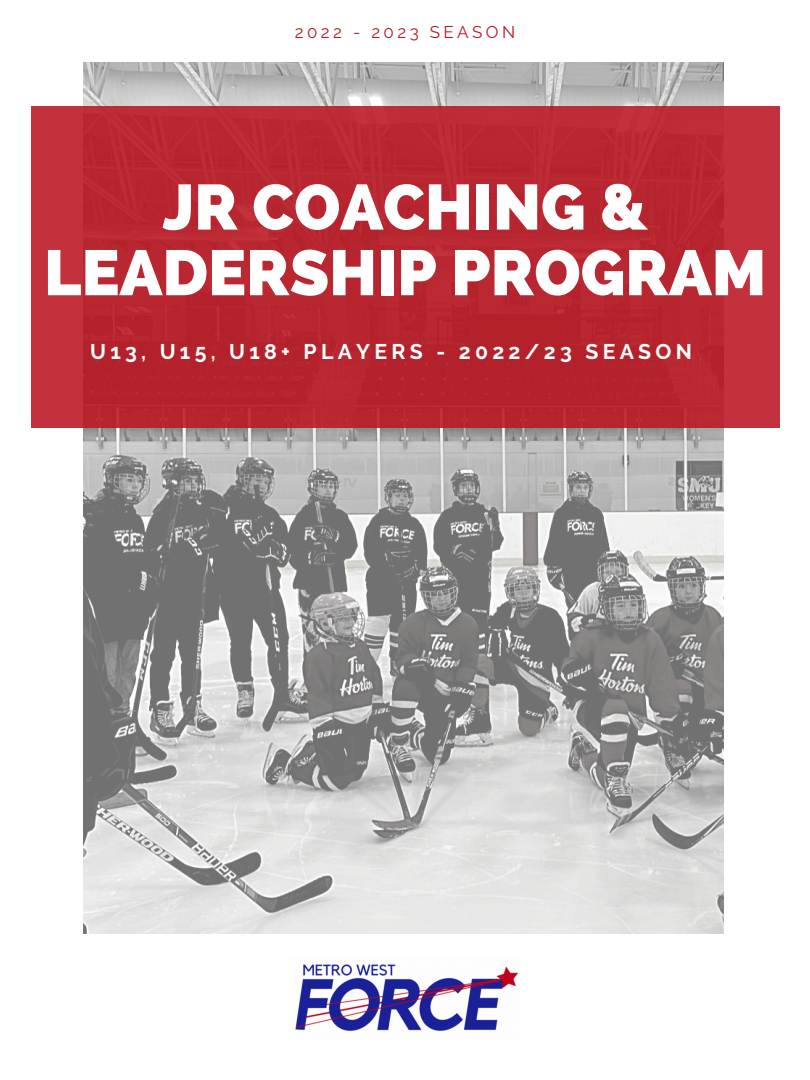
<style>
.page{position:relative;width:810px;height:1080px;background:#fff}
.page>*{position:absolute;margin:0;border:0;box-sizing:border-box;transform-origin:0 0}
.t1{font:800 63.75px/65.6px "Raleway";color:#fff;text-align:center}
.t2{font:700 21.25px "Raleway";letter-spacing:.2em;color:#fff}
.t3{font:17px "Raleway";letter-spacing:.2em;color:#bc1823}
</style>
<div class="page">
<img style="left:83px;top:62px;width:640px;height:872px">
<div style="left:31px;top:106px;width:748px;height:321px;background:#b92731"></div>
<img style="left:295px;top:964px;width:223px;height:67px">
<p class="t3" style="left:295px;top:22px;width:222px">2022 - 2023 SEASON</p>
<h1 class="t1" style="left:44px;top:174px;width:724px">JR COACHING &amp;<br>LEADERSHIP PROGRAM</h1>
<p class="t2" style="left:90px;top:339px;width:603px">U13, U15, U18+ PLAYERS - 2022/23 SEASON</p>
</div>
